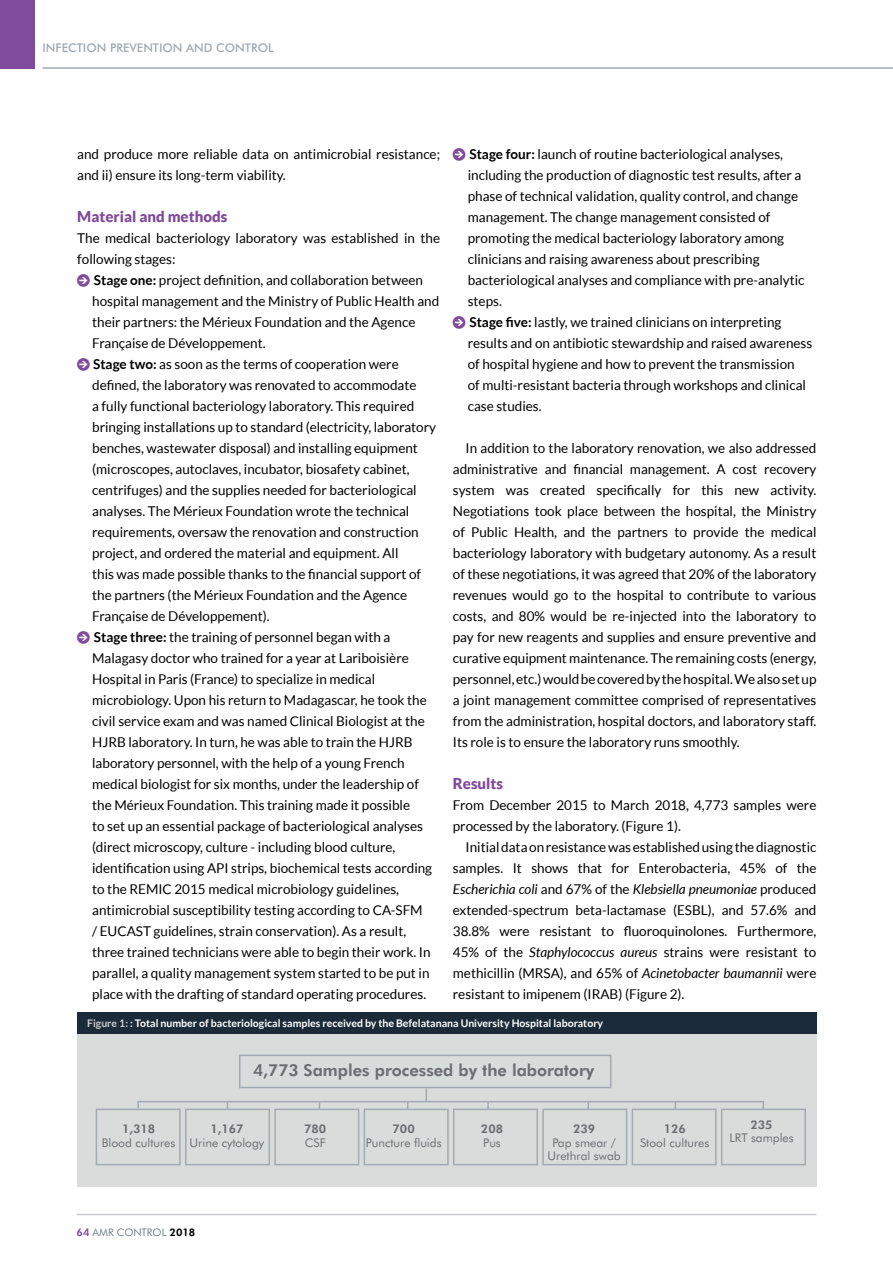
<style>
.page{position:relative;width:893px;height:1263px;background:#fff}
.page>*{position:absolute;margin:0;border:0;box-sizing:border-box;transform-origin:0 0}
.t1{font:800 16.5px "Futura BT";color:#6d6e71}
.t2{font:900 15px "Lato";color:#814b9d}
.t3{font:13.5px/21px "Lato";color:#000}
.t4{font:12px/13.5px "Futura BT";color:#6d6e71;text-align:center}
.t5{font:500 12px "Futura BT";color:#a1abb2}
.t6{font:800 12px "Futura BT";color:#6d6e71}
.t7{font:700 10.5px "Lato";color:#fff}
.t8{font:10.5px "Futura BT";color:#72808a}
.s1{font-family:"Arrowstfb";color:#814b9d}
.s2{font-weight:700}
.s3{font-style:italic}
.s4{color:#c6cdd1}
.s5{font-weight:800;color:#814b9d}
.s6{font-weight:800;color:#000}
</style>
<div class="page">
<div style="left:0;top:0;width:34px;height:69px;background:#814b9d"></div>
<hr style="left:43px;top:67px;width:850px;height:2px;background:#a1abb2">
<hr style="left:77px;top:1214px;width:739px;height:1px;background:#c6cdd1">
<div style="left:77px;top:1031px;width:739px;height:155px;background:#d8dcdb"></div>
<div style="left:77px;top:1013px;width:739px;height:21px;background:#1c2b39"></div>
<div style="left:96px;top:1108px;width:85px;height:57px;border:2px solid #a1abb2"></div>
<div style="left:185px;top:1108px;width:85px;height:57px;border:2px solid #a1abb2"></div>
<div style="left:274px;top:1108px;width:85px;height:57px;border:2px solid #a1abb2"></div>
<div style="left:364px;top:1108px;width:85px;height:57px;border:2px solid #a1abb2"></div>
<div style="left:453px;top:1108px;width:85px;height:57px;border:2px solid #a1abb2"></div>
<div style="left:542px;top:1108px;width:85px;height:57px;border:2px solid #a1abb2"></div>
<div style="left:632px;top:1108px;width:85px;height:57px;border:2px solid #a1abb2"></div>
<div style="left:721px;top:1108px;width:85px;height:57px;border:2px solid #a1abb2"></div>
<div style="left:239px;top:1055px;width:372px;height:33px;border:2px solid #a1abb2"></div>
<svg style="left:137px;top:1088px;width:628px;height:23px"></svg>
<p class="t5" style="left:43px;top:40px;width:233px">INFECTION PREVENTION AND CONTROL</p>
<p class="t3" style="left:453px;top:144px;width:332px"><span class="s1">J</span> <span class="s2">Stage four:</span> launch of routine bacteriological analyses,</p>
<p class="t3" style="left:468px;top:165px;width:335px">including the production of diagnostic test results, after a</p>
<p class="t3" style="left:468px;top:186px;width:332px">phase of technical validation, quality control, and change</p>
<p class="t3" style="left:468px;top:207px;width:304px">management. The change management consisted of</p>
<p class="t3" style="left:468px;top:228px;width:318px">promoting the medical bacteriology laboratory among</p>
<p class="t3" style="left:468px;top:249px;width:293px">clinicians and raising awareness about prescribing</p>
<p class="t3" style="left:468px;top:270px;width:338px">bacteriological analyses and compliance with pre-analytic</p>
<p class="t3" style="left:468px;top:291px;width:36px">steps.</p>
<p class="t3" style="left:453px;top:312px;width:330px"><span class="s1">J</span> <span class="s2">Stage five:</span> lastly, we trained clinicians on interpreting</p>
<p class="t3" style="left:468px;top:333px;width:346px">results and on antibiotic stewardship and raised awareness</p>
<p class="t3" style="left:468px;top:354px;width:328px">of hospital hygiene and how to prevent the transmission</p>
<p class="t3" style="left:468px;top:375px;width:340px">of multi-resistant bacteria through workshops and clinical</p>
<p class="t3" style="left:468px;top:396px;width:75px">case studies.</p>
<p class="t3" style="left:453px;top:438px;width:365px;text-align:justify;text-indent:13px">In addition to the laboratory renovation, we also addressed administrative and financial management. A cost recovery system was created specifically for this new activity.<br>Negotiations took place between the hospital, the Ministry of Public Health, and the partners to provide the medical bacteriology laboratory with budgetary autonomy. As a result of these negotiations, it was agreed that 20% of the laboratory revenues would go to the hospital to contribute to various costs, and 80% would be re-injected into the laboratory to pay for new reagents and supplies and ensure preventive and curative equipment maintenance. The remaining costs (energy, personnel, etc.) would be covered by the hospital. We also set up a joint management committee comprised of representatives from the administration, hospital doctors, and laboratory staff.<br>Its role is to ensure the laboratory runs smoothly.</p>
<p class="t2" style="left:453px;top:775px;width:52px">Results</p>
<p class="t3" style="left:453px;top:795px;width:365px">From December 2015 to March 2018, 4,773 samples were processed by the laboratory. (Figure 1).</p>
<p class="t3" style="left:453px;top:837px;width:365px;text-align:justify;text-indent:13px">Initial data on resistance was established using the diagnostic samples. It shows that for Enterobacteria, 45% of the <span class="s3">Escherichia coli</span> and 67% of the <span class="s3">Klebsiella pneumoniae</span> produced extended-spectrum beta-lactamase (ESBL), and 57.6% and 38.8% were resistant to fluoroquinolones. Furthermore, 45% of the <span class="s3">Staphylococcus aureus</span> strains were resistant to methicillin (MRSA), and 65% of <span class="s3">Acinetobacter baumannii</span> were resistant to imipenem (IRAB) (Figure 2).</p>
<p class="t7" style="left:87px;top:1017px;width:517px"><span class="s4">Figure 1:</span> : Total number of bacteriological samples received by the Befelatanana University Hospital laboratory</p>
<p class="t1" style="left:253px;top:1060px;width:343px">4,773 Samples processed by the laboratory</p>
<p class="t3" style="left:77px;top:144px;width:364px">and produce more reliable data on antimicrobial resistance; and ii) ensure its long-term viability.</p>
<p class="t2" style="left:77px;top:208px;width:152px">Material and methods</p>
<p class="t3" style="left:77px;top:228px;width:364px">The medical bacteriology laboratory was established in the following stages:<br><span class="s1">J</span> <span class="s2">Stage one:</span> project definition, and collaboration between</p>
<p class="t3" style="left:92px;top:291px;width:349px">hospital management and the Ministry of Public Health and</p>
<p class="t3" style="left:92px;top:312px;width:325px">their partners: the Mérieux Foundation and the Agence</p>
<p class="t3" style="left:92px;top:333px;width:175px">Française de Développement.</p>
<p class="t3" style="left:77px;top:354px;width:323px"><span class="s1">J</span> <span class="s2">Stage two:</span> as soon as the terms of cooperation were</p>
<p class="t3" style="left:92px;top:375px;width:326px">defined, the laboratory was renovated to accommodate</p>
<p class="t3" style="left:92px;top:396px;width:324px">a fully functional bacteriology laboratory. This required</p>
<p class="t3" style="left:92px;top:417px;width:345px">bringing installations up to standard (electricity, laboratory</p>
<p class="t3" style="left:92px;top:438px;width:327px">benches, wastewater disposal) and installing equipment</p>
<p class="t3" style="left:92px;top:459px;width:319px">(microscopes, autoclaves, incubator, biosafety cabinet,</p>
<p class="t3" style="left:92px;top:480px;width:326px">centrifuges) and the supplies needed for bacteriological</p>
<p class="t3" style="left:92px;top:501px;width:319px">analyses. The Mérieux Foundation wrote the technical</p>
<p class="t3" style="left:92px;top:522px;width:328px">requirements, oversaw the renovation and construction</p>
<p class="t3" style="left:92px;top:543px;width:308px">project, and ordered the material and equipment. All</p>
<p class="t3" style="left:92px;top:564px;width:331px">this was made possible thanks to the financial support of</p>
<p class="t3" style="left:92px;top:585px;width:317px">the partners (the Mérieux Foundation and the Agence</p>
<p class="t3" style="left:92px;top:606px;width:179px">Française de Développement).</p>
<p class="t3" style="left:77px;top:627px;width:315px"><span class="s1">J</span> <span class="s2">Stage three:</span> the training of personnel began with a</p>
<p class="t3" style="left:92px;top:648px;width:318px">Malagasy doctor who trained for a year at Lariboisière</p>
<p class="t3" style="left:92px;top:669px;width:285px">Hospital in Paris (France) to specialize in medical</p>
<p class="t3" style="left:92px;top:690px;width:336px">microbiology. Upon his return to Madagascar, he took the</p>
<p class="t3" style="left:92px;top:711px;width:334px">civil service exam and was named Clinical Biologist at the</p>
<p class="t3" style="left:92px;top:732px;width:322px">HJRB laboratory. In turn, he was able to train the HJRB</p>
<p class="t3" style="left:92px;top:753px;width:314px">laboratory personnel, with the help of a young French</p>
<p class="t3" style="left:92px;top:774px;width:328px">medical biologist for six months, under the leadership of</p>
<p class="t3" style="left:92px;top:795px;width:319px">the Mérieux Foundation. This training made it possible</p>
<p class="t3" style="left:92px;top:816px;width:332px">to set up an essential package of bacteriological analyses</p>
<p class="t3" style="left:92px;top:837px;width:305px">(direct microscopy, culture - including blood culture,</p>
<p class="t3" style="left:92px;top:858px;width:342px">identification using API strips, biochemical tests according</p>
<p class="t3" style="left:92px;top:879px;width:308px">to the REMIC 2015 medical microbiology guidelines,</p>
<p class="t3" style="left:92px;top:900px;width:332px">antimicrobial susceptibility testing according to CA-SFM</p>
<p class="t3" style="left:92px;top:921px;width:316px">/ EUCAST guidelines, strain conservation). As a result,</p>
<p class="t3" style="left:92px;top:942px;width:340px">three trained technicians were able to begin their work. In</p>
<p class="t3" style="left:92px;top:963px;width:339px">parallel, a quality management system started to be put in</p>
<p class="t3" style="left:92px;top:984px;width:336px">place with the drafting of standard operating procedures.</p>
<p class="t6" style="left:122px;top:1121px;width:35px">1,318</p>
<p class="t4" style="left:102px;top:1135px;width:75px">Blood cultures</p>
<p class="t6" style="left:210px;top:1121px;width:35px">1,167</p>
<p class="t4" style="left:190px;top:1135px;width:76px">Urine cytology</p>
<p class="t8" style="left:77px;top:1226px;width:120px"><span class="s5">64</span> AMR CONTROL <span class="s6">2018</span></p>
<p class="t6" style="left:304px;top:1121px;width:24px">780</p>
<p class="t4" style="left:305px;top:1135px;width:22px">CSF</p>
<p class="t6" style="left:393px;top:1121px;width:24px">700</p>
<p class="t4" style="left:366px;top:1135px;width:77px">Puncture fluids</p>
<p class="t6" style="left:481px;top:1121px;width:24px">208</p>
<p class="t4" style="left:483px;top:1135px;width:19px">Pus</p>
<p class="t6" style="left:573px;top:1121px;width:24px">239</p>
<p class="t4" style="left:548px;top:1135px;width:75px">Pap smear /<br>Urethral swab</p>
<p class="t6" style="left:664px;top:1121px;width:24px">126</p>
<p class="t4" style="left:640px;top:1135px;width:71px">Stool cultures</p>
<p class="t6" style="left:750px;top:1117px;width:24px">235</p>
<p class="t4" style="left:729px;top:1131px;width:66px">LRT samples</p>
</div>
